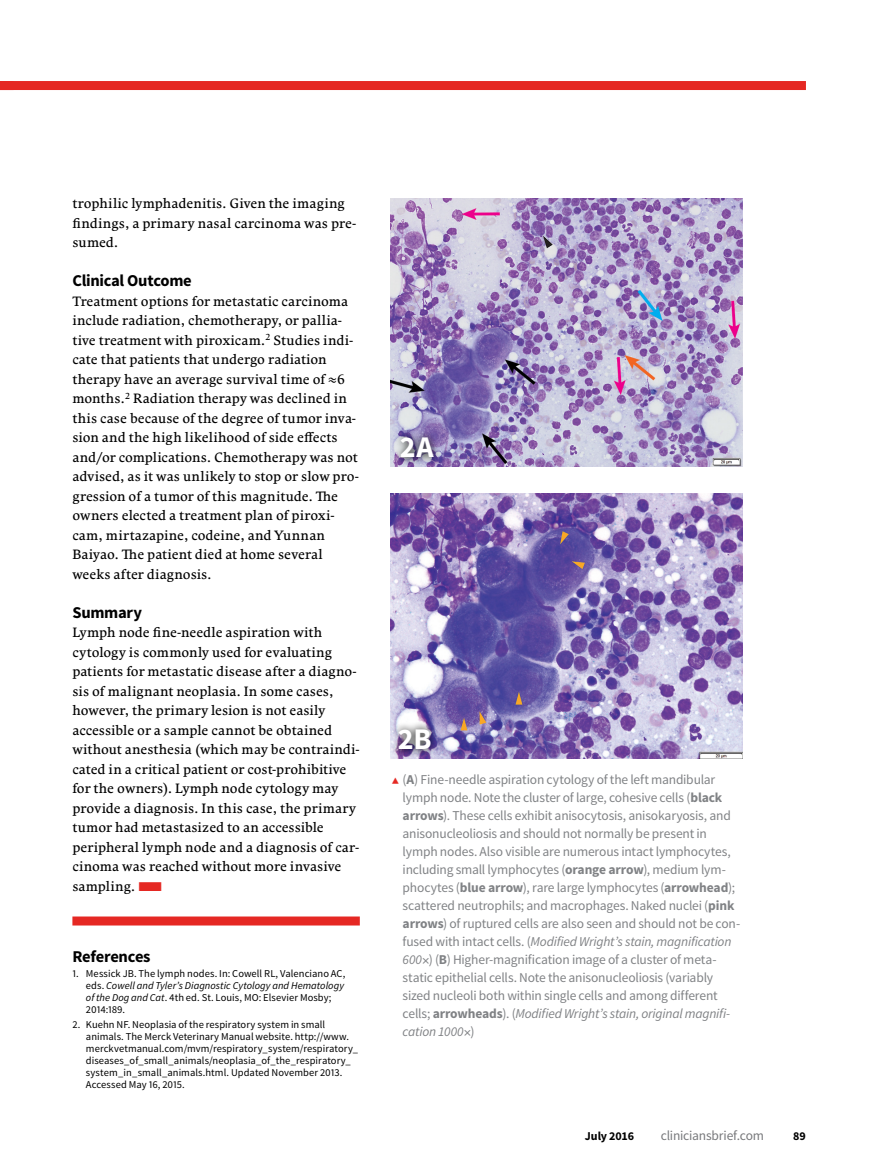
<style>
.page{position:relative;width:878px;height:1175px;background:#fff}
.page>*{position:absolute;margin:0;border:0;box-sizing:border-box;transform-origin:0 0}
.t1{font:700 30px "Source Sans Pro";color:#fff}
.Head_A{font:700 16.5px "Source Sans Pro";letter-spacing:-.02em;color:#000}
.Body_Comenia_Serif{font:13.5px/19.5px "Comenia Serif Pro";letter-spacing:.005em;color:#000}
.Figure_Caption{font:13.5px/18px "Source Sans Pro";letter-spacing:-.015em;color:#808285}
.t2{font:13.5px "Source Sans Pro";letter-spacing:-.015em;color:#77787b}
.t3{font:700 12px "Source Sans Pro";color:#000}
.References{font:10.5px/12px "Source Sans Pro";letter-spacing:.005em;color:#000}
.s1{color:#e52823}
.s2{font-style:italic}
.s3{font-weight:700}
</style>
<div class="page">
<div style="left:0;top:81px;width:806px;height:9px;background:#e52823"></div>
<img style="left:391px;top:198px;width:351px;height:268px">
<img style="left:391px;top:493px;width:351px;height:265px">
<div style="left:394px;top:429px;width:47px;height:37px;background:#000;opacity:.9"></div>
<div style="left:391px;top:721px;width:47px;height:36px;background:#000;opacity:.9"></div>
<div style="left:72px;top:916px;width:288px;height:9px;background:#e52823"></div>
<p class="Body_Comenia_Serif" style="left:72px;top:194px;width:285px">trophilic lymphadenitis. Given the imaging findings, a primary nasal carcinoma was pre&shy;sumed.</p>
<p class="Head_A" style="left:72px;top:270px;width:121px">Clinical Outcome</p>
<p class="Body_Comenia_Serif" style="left:72px;top:291px;width:288px">Treatment options for metastatic carcinoma include radiation, chemotherapy, or pallia&shy;tive treatment with piroxicam.<sup>2</sup> Studies indi&shy;cate that patients that undergo radiation therapy have an average survival time of ≈6 months.<sup>2</sup> Radiation therapy was declined in this case because of the degree of tumor inva&shy;sion and the high likelihood of side effects and/or complications. Chemotherapy was not advised, as it was unlikely to stop or slow pro&shy;gression of a tumor of this magnitude. The owners elected a treatment plan of piroxi&shy;cam, mirtazapine, codeine, and Yunnan Baiyao. The patient died at home several weeks after diagnosis.</p>
<p class="Head_A" style="left:72px;top:602px;width:71px">Summary</p>
<p class="Body_Comenia_Serif" style="left:72px;top:623px;width:289px">Lymph node fine-needle aspiration with cytology is commonly used for evaluating patients for metastatic disease after a diagno&shy;sis of malignant neoplasia. In some cases, however, the primary lesion is not easily accessible or a sample cannot be obtained without anesthesia (which may be contraindi&shy;cated in a critical patient or cost-prohibitive for the owners). Lymph node cytology may provide a diagnosis. In this case, the primary tumor had metastasized to an accessible peripheral lymph node and a diagnosis of car&shy;cinoma was reached without more invasive sampling. <span class="s1">■</span></p>
<p class="Head_A" style="left:72px;top:945px;width:80px">References</p>
<p class="References" style="left:86px;top:967px;width:261px;text-indent:-14px">1. Messick JB. The lymph nodes. In: Cowell RL, Valenciano AC, eds. <span class="s2">Cowell and Tyler’s Diagnostic Cytology and Hematology of the Dog and Cat</span>. 4th ed. St. Louis, MO: Elsevier Mosby; 2014:189.</p>
<p class="References" style="left:86px;top:1018px;width:273px;text-indent:-14px">2. Kuehn NF. Neoplasia of the respiratory system in small animals. The Merck Veterinary Manual website. http://www. merckvetmanual.com/mvm/respiratory_system/respiratory_ diseases_of_small_animals/neoplasia_of_the_respiratory_ system_in_small_animals.html. Updated November 2013.<br>Accessed May 16, 2015.</p>
<p class="t1" style="left:400px;top:428px;width:35px">2A</p>
<p class="t1" style="left:398px;top:719px;width:35px">2B</p>
<p class="Figure_Caption" style="left:402px;top:770px;width:339px">(<span class="s3">A</span>) Fine-needle aspiration cytology of the left mandibular lymph node. Note the cluster of large, cohesive cells (<span class="s3">black arrows</span>). These cells exhibit anisocytosis, anisokaryosis, and anisonucleoliosis and should not normally be present in lymph nodes. Also visible are numerous intact lymphocytes, including small lymphocytes (<span class="s3">orange arrow</span>), medium lym&shy;phocytes (<span class="s3">blue arrow</span>), rare large lymphocytes (<span class="s3">arrowhead</span>); scattered neutrophils; and macrophages. Naked nuclei (<span class="s3">pink arrows</span>) of ruptured cells are also seen and should not be con&shy;fused with intact cells. (<span class="s2">Modified Wright’s stain, magnification 600</span> ) (<span class="s3">B</span>) Higher-magnification image of a cluster of meta&shy;static epithelial cells. Note the anisonucleoliosis (variably sized nucleoli both within single cells and among different cells; <span class="s3">arrowheads</span>). (<span class="s2">Modified Wright’s stain, original magnifi&shy;cation 1000</span> )</p>
<p class="t3" style="left:585px;top:1128px;width:51px">July 2016</p>
<p class="t2" style="left:660px;top:1127px;width:105px">cliniciansbrief.com</p>
<p class="t3" style="left:793px;top:1128px;width:14px">89</p>
</div>
